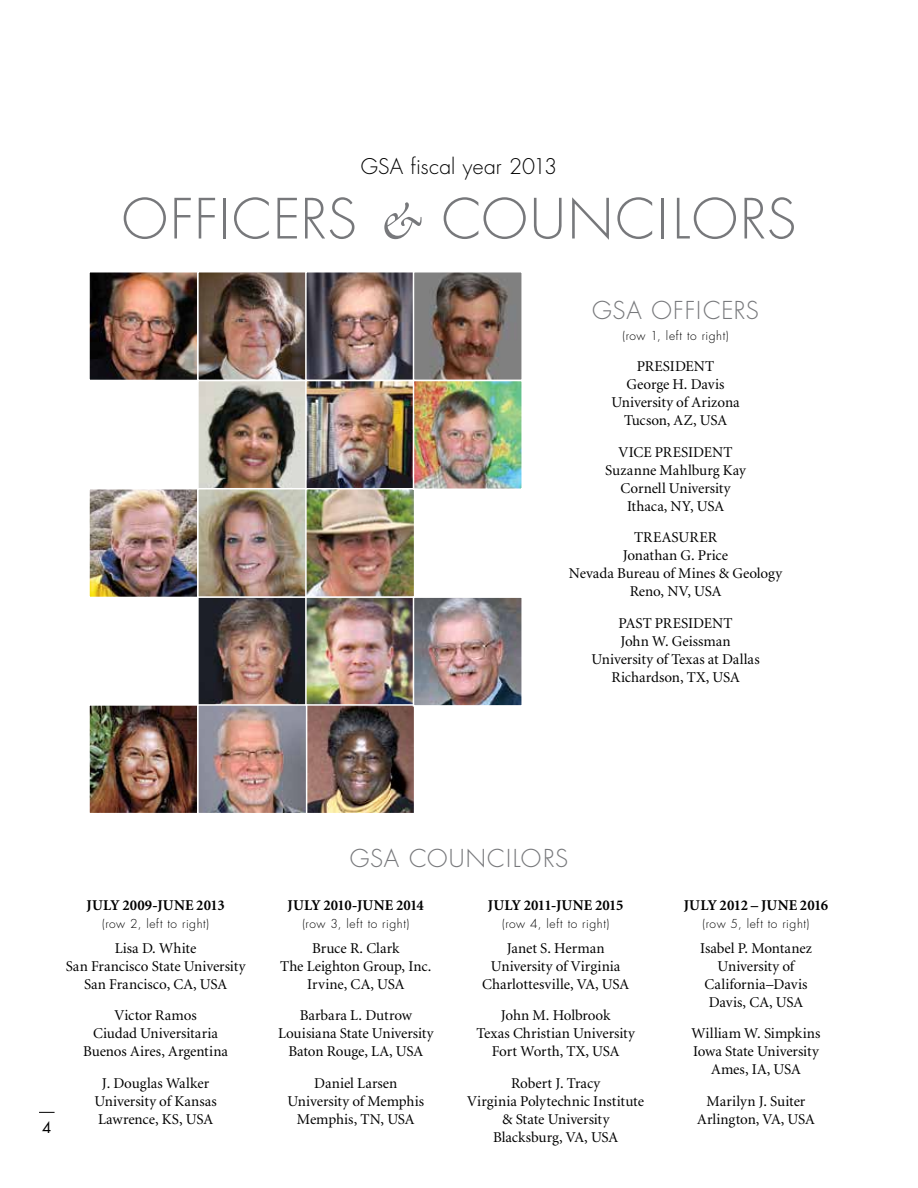
<style>
.page{position:relative;width:918px;height:1188px;background:#fff}
.page>*{position:absolute;margin:0;border:0;box-sizing:border-box;transform-origin:0 0}
.t1{font:300 54px "Futura";letter-spacing:.04em;color:#77787b}
.t2{font:300 24px "Futura";letter-spacing:.03em;color:#77787b}
.t3{font:300 21px "Futura";letter-spacing:.005em;color:#000}
.t4{font:15px/18px "Minion";letter-spacing:-.005em;color:#000;text-align:center}
.t5{font:700 15px "Minion";color:#000}
.t6{font:15px "Futura";color:#000}
.t7{font:300 12px "Futura";letter-spacing:.055em;color:#000}
.s1{font-family:"Minion Display";font-weight:400;font-style:italic}
</style>
<div class="page">
<svg style="left:39px;top:1112px;width:16px;height:1px"></svg>
<img style="left:89px;top:272px;width:433px;height:541px">
<h3 class="t3" style="left:361px;top:153px;width:198px">GSA fiscal year 2013</h3>
<h1 class="t1" style="left:122px;top:184px;width:667px">Officers <span class="s1">&amp;</span> Councilors</h1>
<h2 class="t2" style="left:592px;top:294px;width:164px">GSA Officers</h2>
<p class="t7" style="left:622px;top:328px;width:108px">(row 1, left to right)</p>
<p class="t4" style="left:611px;top:358px;width:130px">PRESIDENT<br>George H. Davis<br>University of Arizona<br>Tucson, AZ, USA</p>
<p class="t4" style="left:605px;top:444px;width:142px">VICE PRESIDENT<br>Suzanne Mahlburg Kay<br>Cornell University<br>Ithaca, NY, USA</p>
<p class="t4" style="left:569px;top:529px;width:215px">TREASURER<br>Jonathan G. Price<br>Nevada Bureau of Mines &amp; Geology<br>Reno, NV, USA</p>
<p class="t4" style="left:591px;top:615px;width:170px">PAST PRESIDENT<br>John W. Geissman<br>University of Texas at Dallas<br>Richardson, TX, USA</p>
<p class="t6" style="left:42px;top:1117px;width:11px">4</p>
<p class="t5" style="left:87px;top:897px;width:140px">JULY 2009-JUNE 2013</p>
<p class="t7" style="left:102px;top:916px;width:108px">(row 2, left to right)</p>
<p class="t4" style="left:66px;top:939px;width:181px">Lisa D. White<br>San Francisco State University<br>San Francisco, CA, USA</p>
<p class="t4" style="left:83px;top:1007px;width:146px">Victor Ramos<br>Ciudad Universitaria<br>Buenos Aires, Argentina</p>
<p class="t4" style="left:94px;top:1074px;width:124px">J. Douglas Walker<br>University of Kansas<br>Lawrence, KS, USA</p>
<h2 class="t2" style="left:350px;top:843px;width:97px">GSA COUN</h2>
<h2 class="t2" style="left:487px;top:843px;width:83px">CILORS</h2>
<p class="t5" style="left:288px;top:897px;width:138px">JULY 2010-JUNE 2014</p>
<p class="t7" style="left:302px;top:916px;width:108px">(row 3, left to right)</p>
<p class="t4" style="left:280px;top:939px;width:153px">Bruce R. Clark<br>The Leighton Group, Inc.<br>Irvine, CA, USA</p>
<p class="t4" style="left:278px;top:1007px;width:157px">Barbara L. Dutrow<br>Louisiana State University<br>Baton Rouge, LA, USA</p>
<p class="t4" style="left:288px;top:1074px;width:138px">Daniel Larsen<br>University of Memphis<br>Memphis, TN, USA</p>
<p class="t5" style="left:488px;top:897px;width:137px">JULY 2011-JUNE 2015</p>
<p class="t7" style="left:502px;top:916px;width:109px">(row 4, left to right)</p>
<p class="t4" style="left:482px;top:939px;width:148px">Janet S. Herman<br>University of Virginia<br>Charlottesville, VA, USA</p>
<p class="t4" style="left:477px;top:1007px;width:160px">John M. Holbrook<br>Texas Christian University<br>Fort Worth, TX, USA</p>
<p class="t4" style="left:467px;top:1074px;width:178px">Robert J. Tracy<br>Virginia Polytechnic Institute &amp; State University<br>Blacksburg, VA, USA</p>
<p class="t5" style="left:684px;top:897px;width:146px">JULY 2012 – JUNE 2016</p>
<p class="t7" style="left:703px;top:916px;width:108px">(row 5, left to right)</p>
<p class="t4" style="left:700px;top:939px;width:113px">Isabel P. Montanez<br>University of<br>California–Davis<br>Davis, CA, USA</p>
<p class="t4" style="left:692px;top:1025px;width:130px">William W. Simpkins<br>Iowa State University<br>Ames, IA, USA</p>
<p class="t4" style="left:697px;top:1092px;width:119px">Marilyn J. Suiter<br>Arlington, VA, USA</p>
</div>
